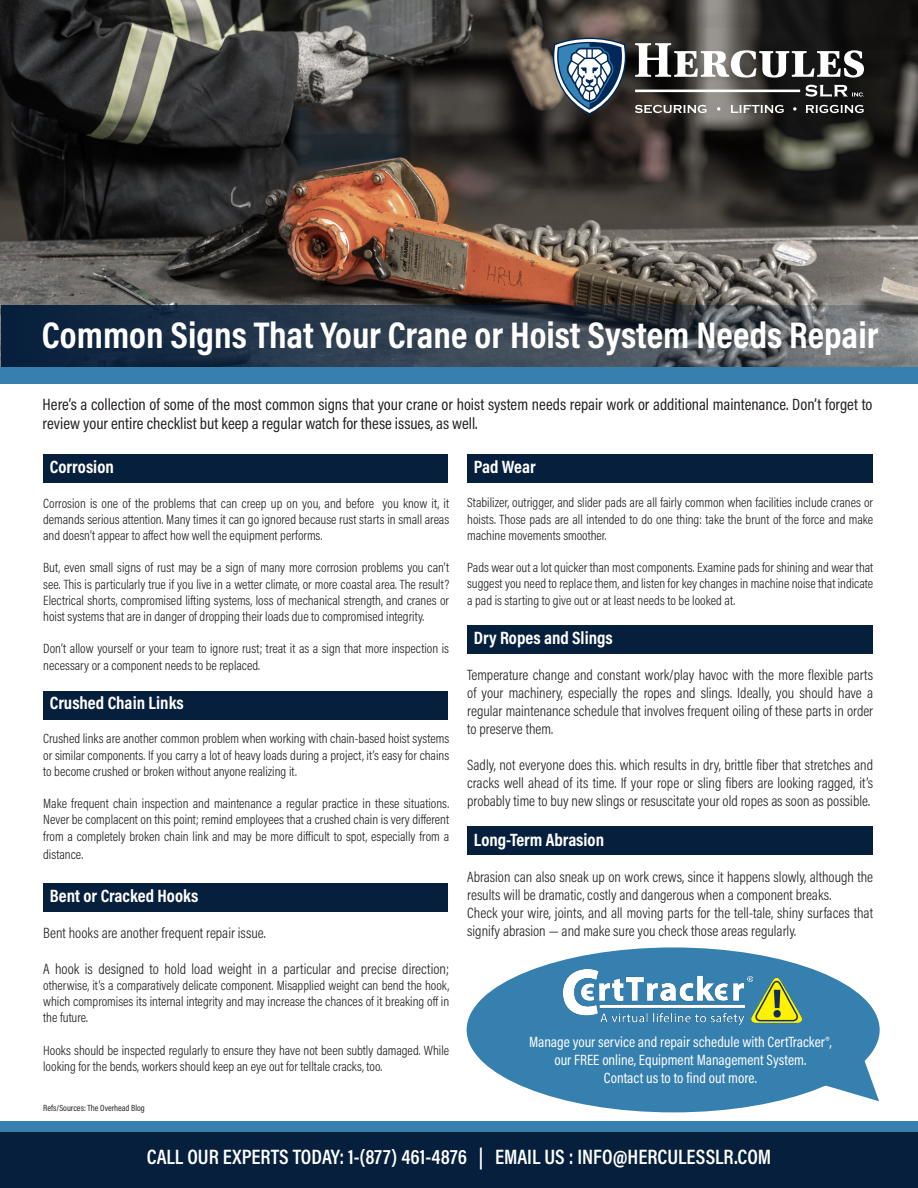
<style>
.page{position:relative;width:918px;height:1188px;background:#fff}
.page>*{position:absolute;margin:0;border:0;box-sizing:border-box;transform-origin:0 0}
.t1{font:700 37.5px "Acumin Pro Cond";color:#fff}
.t2{font:600 21px "Acumin Pro Cond";color:#fff}
.t3{font:700 18px "Acumin Pro Cond";color:#fff}
.t4{font:16.5px/19.8px "Acumin Pro Cond";color:#231f20}
.t5{font:300 15px/18px "Acumin Pro Cond";color:#231f20;text-align:justify}
.t6{font:15px "Acumin Pro Cond";color:#fff}
.t7{font:300 13.5px/16.2px "Acumin Pro Cond";color:#231f20;text-align:justify}
.t8{font:9px "Acumin Pro Cond";color:#231f20}
</style>
<div class="page">
<div style="left:467px;top:827px;width:406px;height:28px;background:#061f3c"></div>
<div style="left:467px;top:625px;width:406px;height:29px;background:#061f3c"></div>
<div style="left:467px;top:454px;width:406px;height:28px;background:#061f3c"></div>
<div style="left:43px;top:883px;width:405px;height:28px;background:#061f3c"></div>
<div style="left:43px;top:454px;width:405px;height:28px;background:#061f3c"></div>
<img style="left:0;top:0;width:918px;height:367px">
<svg style="left:2px;top:305px;width:916px;height:62px;background:#364351"></svg>
<div style="left:0;top:367px;width:918px;height:16px;background:#3580af"></div>
<svg style="left:635px;top:43px;width:229px;height:35px"></svg>
<svg style="left:717px;top:107px;width:3px;height:4px"></svg>
<svg style="left:731px;top:105px;width:53px;height:8px"></svg>
<svg style="left:793px;top:107px;width:3px;height:4px"></svg>
<svg style="left:806px;top:105px;width:58px;height:8px"></svg>
<svg style="left:635px;top:105px;width:72px;height:8px"></svg>
<svg style="left:553px;top:38px;width:73px;height:77px"></svg>
<svg style="left:635px;top:85px;width:229px;height:12px"></svg>
<div style="left:43px;top:691px;width:405px;height:28px;background:#061f3c"></div>
<div style="left:0;top:1132px;width:918px;height:56px;background:#061f3c"></div>
<div style="left:0;top:1121px;width:918px;height:11px;background:#3580af"></div>
<div style="left:467px;top:947px;width:413px;height:165px;background:#3580af;border-radius:50%"></div>
<svg style="left:790px;top:1002px;width:89px;height:99px"></svg>
<img style="left:564px;top:969px;width:237px;height:56px">
<p class="t1" style="left:42px;top:310px;width:838px">Common Signs That Your Crane or Hoist System Needs Repair</p>
<p class="t4" style="left:43px;top:394px;width:831px">Here’s a collection of some of the most common signs that your crane or hoist system needs repair work or additional maintenance. Don’t forget to review your entire checklist but keep a regular watch for these issues, as well.</p>
<p class="t3" style="left:50px;top:455px;width:65px">Corrosion</p>
<p class="t7" style="left:43px;top:495px;width:408px">Corrosion is one of the problems that can creep up on you, and before you know it, it demands serious attention. Many times it can go ignored because rust starts in small areas and doesn’t appear to affect how well the equipment performs.</p>
<p class="t7" style="left:43px;top:559px;width:408px">But, even small signs of rust may be a sign of many more corrosion problems you can’t see. This is particularly true if you live in a wetter climate, or more coastal area. The result?<br>Electrical shorts, compromised lifting systems, loss of mechanical strength, and cranes or hoist systems that are in danger of dropping their loads due to compromised integrity.</p>
<p class="t7" style="left:43px;top:640px;width:407px">Don’t allow yourself or your team to ignore rust; treat it as a sign that more inspection is necessary or a component needs to be replaced.</p>
<p class="t3" style="left:50px;top:691px;width:135px">Crushed Chain Links</p>
<p class="t7" style="left:43px;top:730px;width:408px">Crushed links are another common problem when working with chain-based hoist systems or similar components. If you carry a lot of heavy loads during a project, it’s easy for chains to become crushed or broken without anyone realizing it.</p>
<p class="t7" style="left:43px;top:795px;width:408px">Make frequent chain inspection and maintenance a regular practice in these situations.<br>Never be complacent on this point; remind employees that a crushed chain is very different from a completely broken chain link and may be more difficult to spot, especially from a</p>
<p class="t7" style="left:43px;top:846px;width:41px">distance.</p>
<p class="t3" style="left:50px;top:884px;width:150px">Bent or Cracked Hooks</p>
<p class="t5" style="left:43px;top:923px;width:224px">Bent hooks are another frequent repair issue.</p>
<p class="t5" style="left:43px;top:959px;width:407px">A hook is designed to hold load weight in a particular and precise direction;</p>
<p class="t7" style="left:43px;top:977px;width:408px">otherwise, it’s a comparatively delicate component. Misapplied weight can bend the hook, which compromises its internal integrity and may increase the chances of it breaking off in the future.</p>
<p class="t7" style="left:43px;top:1042px;width:407px">Hooks should be inspected regularly to ensure they have not been subtly damaged. While looking for the bends, workers should keep an eye out for telltale cracks, too.</p>
<p class="t3" style="left:474px;top:455px;width:63px">Pad Wear</p>
<p class="t7" style="left:467px;top:494px;width:408px">Stabilizer, outrigger, and slider pads are all fairly common when facilities include cranes or hoists. Those pads are all intended to do one thing: take the brunt of the force and make machine movements smoother.</p>
<p class="t7" style="left:467px;top:559px;width:408px">Pads wear out a lot quicker than most components. Examine pads for shining and wear that suggest you need to replace them, and listen for key changes in machine noise that indicate a pad is starting to give out or at least needs to be looked at.</p>
<p class="t3" style="left:474px;top:626px;width:140px">Dry Ropes and Slings</p>
<p class="t5" style="left:467px;top:666px;width:408px">Temperature change and constant work/play havoc with the more flexible parts of your machinery, especially the ropes and slings. Ideally, you should have a regular maintenance schedule that involves frequent oiling of these parts in order to preserve them.</p>
<p class="t5" style="left:467px;top:756px;width:408px">Sadly, not everyone does this. which results in dry, brittle fiber that stretches and cracks well ahead of its time. If your rope or sling fibers are looking ragged, it’s probably time to buy new slings or resuscitate your old ropes as soon as possible.</p>
<p class="t3" style="left:474px;top:828px;width:132px">Long-Term Abrasion</p>
<p class="t5" style="left:467px;top:867px;width:408px">Abrasion can also sneak up on work crews, since it happens slowly, although the results will be dramatic, costly and dangerous when a component breaks.</p>
<p class="t5" style="left:467px;top:903px;width:407px">Check your wire, joints, and all moving parts for the tell-tale, shiny surfaces that signify abrasion — and make sure you check those areas regularly.</p>
<p class="t6" style="left:529px;top:1032px;width:304px">Manage your service and repair schedule with CertTracker®,</p>
<p class="t6" style="left:555px;top:1050px;width:253px">our FREE online, Equipment Management System.</p>
<p class="t6" style="left:604px;top:1068px;width:154px">Contact us to to find out more.</p>
<p class="t8" style="left:43px;top:1103px;width:103px">Refs/Sources: The Overhead Blog</p>
<p class="t2" style="left:147px;top:1143px;width:626px">CALL OUR EXPERTS TODAY: 1-(877) 461-4876 | EMAIL US : INFO@HERCULESSLR.COM</p>
</div>
